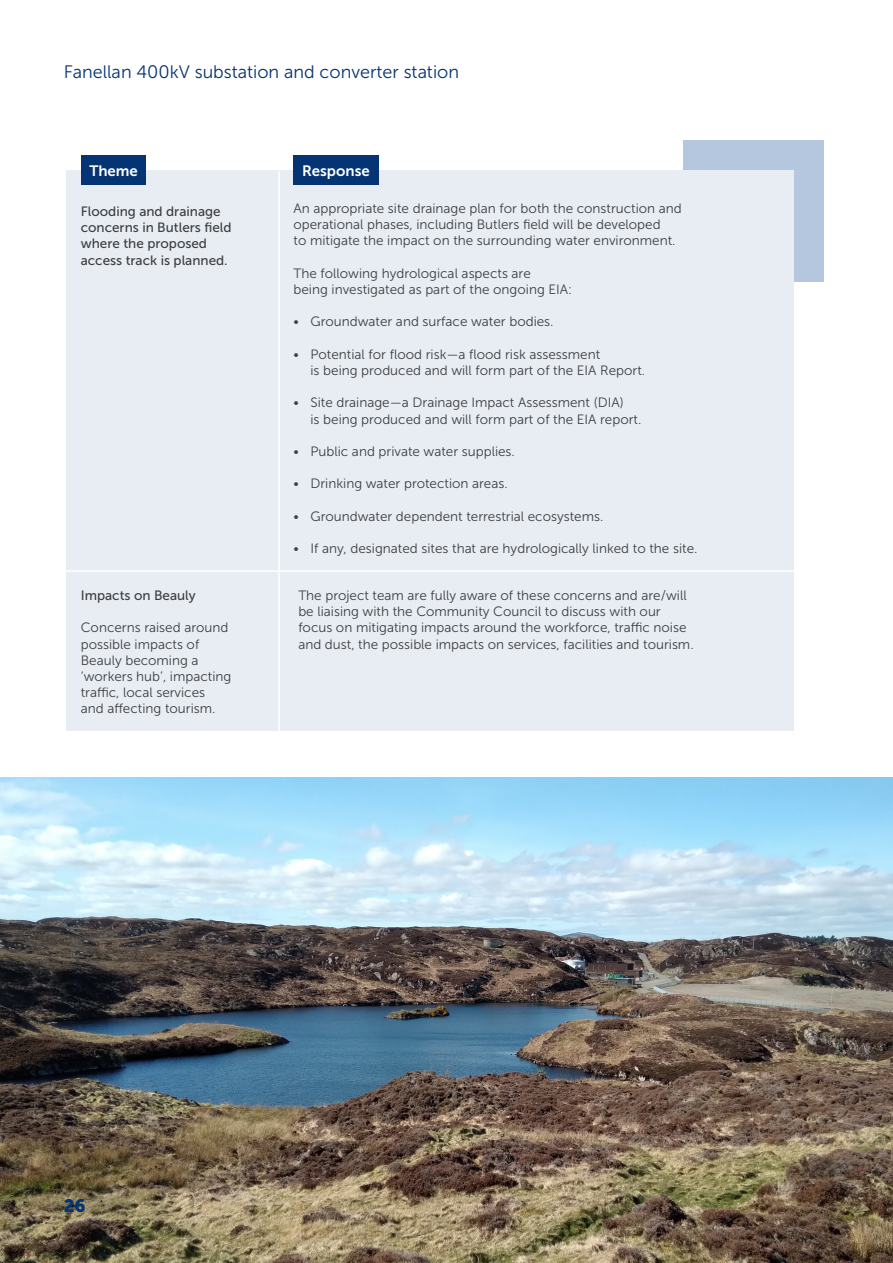
<style>
.page{position:relative;width:893px;height:1263px;background:#fff}
.page>*{position:absolute;margin:0;border:0;box-sizing:border-box;transform-origin:0 0}
.t1{font:18px "Museo Sans 300";color:#053474}
.t2{font:18px "Museo Sans 900";color:#053474}
.t3{font:15px "Museo Sans 700";color:#fff}
.t4{font:13.5px/16.2px "Museo Sans 300";color:#3e3e3f}
.t5{font:13.5px/16.2px "Museo Sans 500";color:#3e3e3f}
</style>
<div class="page">
<div style="left:683px;top:140px;width:141px;height:142px;background:#b5c7de"></div>
<div style="left:66px;top:170px;width:728px;height:561px;background:#e8edf4"></div>
<div style="left:81px;top:156px;width:64px;height:29px;background:#053474"></div>
<div style="left:294px;top:156px;width:85px;height:29px;background:#053474"></div>
<hr style="left:278px;top:171px;width:2px;height:1006px;background:#fff">
<hr style="left:64px;top:570px;width:733px;height:2px;background:#fff">
<img style="left:0;top:777px;width:893px;height:486px">
<h1 class="t1" style="left:64px;top:62px;width:397px">Fanellan 400kV substation and converter station</h1>
<p class="t3" style="left:89px;top:162px;width:50px">Theme</p>
<p class="t3" style="left:302px;top:162px;width:69px">Response</p>
<p class="t5" style="left:81px;top:203px;width:152px">Flooding and drainage concerns in Butlers field where the proposed access track is planned.</p>
<p class="t4" style="left:293px;top:200px;width:390px">An appropriate site drainage plan for both the construction and operational phases, including Butlers field will be developed<br>to mitigate the impact on the surrounding water environment.</p>
<p class="t4" style="left:293px;top:265px;width:280px">The following hydrological aspects are<br>being investigated as part of the ongoing EIA:</p>
<p class="t4" style="left:293px;top:314px;width:262px">• Groundwater and surface water bodies.</p>
<p class="t4" style="left:310px;top:346px;width:336px;text-indent:-17px">• Potential for flood risk—a flood risk assessment<br>is being produced and will form part of the EIA Report.</p>
<p class="t4" style="left:310px;top:395px;width:332px;text-indent:-17px">• Site drainage—a Drainage Impact Assessment (DIA)<br>is being produced and will form part of the EIA report.</p>
<p class="t4" style="left:293px;top:443px;width:223px">• Public and private water supplies.</p>
<p class="t4" style="left:293px;top:476px;width:216px">• Drinking water protection areas.</p>
<p class="t4" style="left:293px;top:508px;width:311px">• Groundwater dependent terrestrial ecosystems.</p>
<p class="t4" style="left:293px;top:540px;width:405px">• If any, designated sites that are hydrologically linked to the site.</p>
<p class="t5" style="left:81px;top:587px;width:116px">Impacts on Beauly</p>
<p class="t4" style="left:81px;top:620px;width:152px">Concerns raised around possible impacts of<br>Beauly becoming a ‘workers hub’, impacting traffic, local services and affecting tourism.</p>
<p class="t4" style="left:298px;top:587px;width:397px">The project team are fully aware of these concerns and are/will be liaising with the Community Council to discuss with our focus on mitigating impacts around the workforce, traffic noise and dust, the possible impacts on services, facilities and tourism.</p>
<h1 class="t2" style="left:64px;top:1196px;width:23px">26</h1>
</div>
